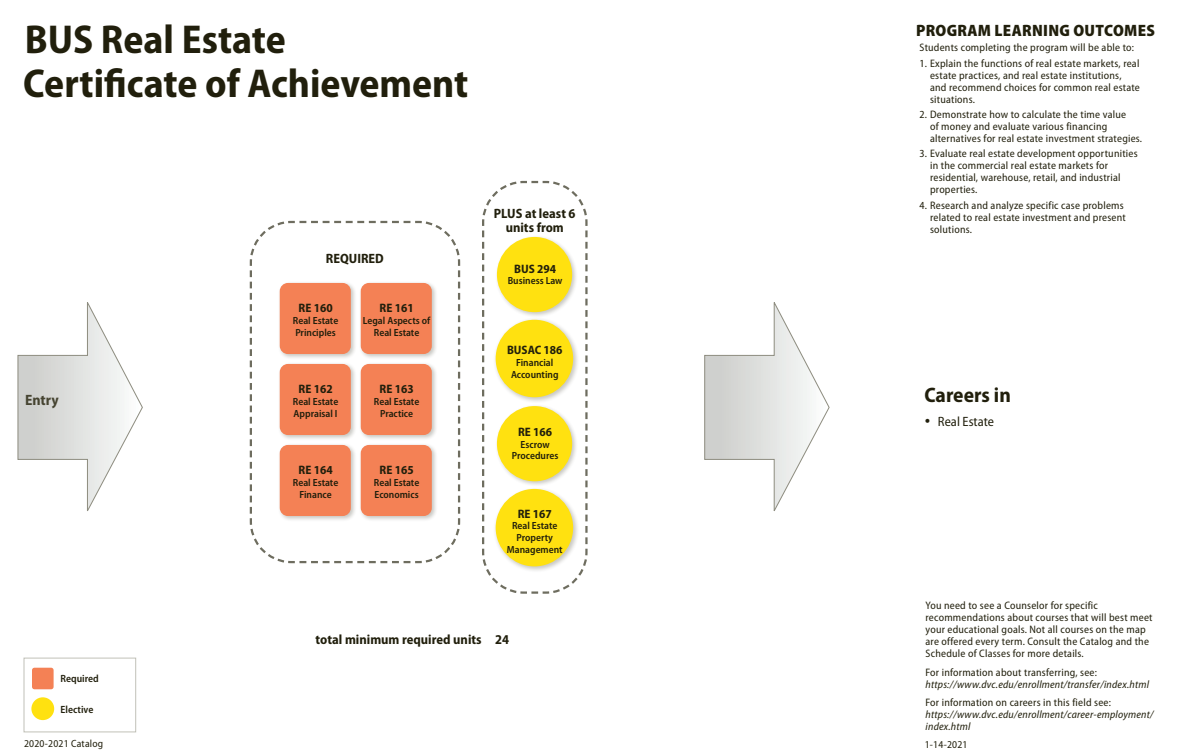
<style>
.page{position:relative;width:1188px;height:756px;background:#fff}
.page>*{position:absolute;margin:0;border:0;box-sizing:border-box;transform-origin:0 0}
.h1_title{font:700 semi-condensed 40.5px/43.5px "Myriad Pro";color:#211f0c}
.t1{font:700 semi-condensed 21px "Myriad Pro";color:#211f0c}
.Intended_Learning_Ou{font:900 semi-condensed 16.5px "Myriad Pro";letter-spacing:.02em;color:#211f0c}
.t2{font:700 semi-condensed 15px "Myriad Pro";color:#464431}
.TAKE_at_least_etc{font:700 semi-condensed 13.5px/13.5px "Myriad Pro";color:#211f0c;text-align:center}
.t3{font:semi-condensed 13.5px "Myriad Pro";color:#211f0c}
.Area_text{font:700 semi-condensed 13.5px "Myriad Pro";color:#211f0c}
.First_Level{font:700 semi-condensed 12.23px "Myriad Pro";color:#211f0c}
.Outcomes_listings{font:semi-condensed 10.88px/12px "Myriad Pro";letter-spacing:.02em;color:#211f0c}
.Outcomes_listings-2{font:italic semi-condensed 10.88px/12px "Myriad Pro";letter-spacing:.02em;color:#211f0c}
.Outcomes_listings-3{font:semi-condensed 10.5px "Myriad Pro";letter-spacing:.02em;color:#211f0c}
.Area_text-2{font:600 semi-condensed 10.5px "Myriad Pro";color:#211f0c}
.Second_Level{font:600 semi-condensed 10.35px/11.7px "Myriad Pro";color:#211f0c;text-align:center}
.s1{font-style:normal}
</style>
<div class="page">
<svg style="left:17px;top:302px;width:126px;height:209px"></svg>
<svg style="left:704px;top:302px;width:126px;height:209px"></svg>
<svg style="left:249px;top:220px;width:212px;height:344px"></svg>
<div style="left:24px;top:658px;width:112px;height:74px;background:#fff;border:1px solid #c1c1b8"></div>
<div style="left:32px;top:668px;width:22px;height:21px;background:#f48155;border-radius:2px"></div>
<div style="left:31px;top:697px;width:23px;height:23px;background:#ffe110;border-radius:50%"></div>
<div style="left:277px;top:281px;width:80px;height:79px;background:#211f0c;opacity:.25"></div>
<div style="left:280px;top:283px;width:71px;height:71px;background:#f48155;border-radius:8px"></div>
<div style="left:277px;top:362px;width:80px;height:79px;background:#211f0c;opacity:.25"></div>
<div style="left:280px;top:364px;width:71px;height:71px;background:#f48155;border-radius:8px"></div>
<div style="left:277px;top:443px;width:80px;height:79px;background:#211f0c;opacity:.25"></div>
<div style="left:280px;top:445px;width:71px;height:71px;background:#f48155;border-radius:8px"></div>
<div style="left:358px;top:281px;width:80px;height:79px;background:#211f0c;opacity:.25"></div>
<div style="left:361px;top:283px;width:71px;height:71px;background:#f48155;border-radius:8px"></div>
<div style="left:358px;top:362px;width:80px;height:79px;background:#211f0c;opacity:.25"></div>
<div style="left:361px;top:364px;width:71px;height:71px;background:#f48155;border-radius:8px"></div>
<div style="left:358px;top:443px;width:80px;height:79px;background:#211f0c;opacity:.25"></div>
<div style="left:361px;top:445px;width:71px;height:71px;background:#f48155;border-radius:8px"></div>
<svg style="left:482px;top:180px;width:106px;height:414px"></svg>
<div style="left:495px;top:235px;width:83px;height:83px;background:#211f0c;opacity:.25"></div>
<div style="left:497px;top:237px;width:75px;height:75px;background:#ffe110;border-radius:50%"></div>
<div style="left:493px;top:317px;width:87px;height:87px;background:#211f0c;opacity:.25"></div>
<div style="left:496px;top:320px;width:77px;height:77px;background:#ffe110;border-radius:50%"></div>
<div style="left:495px;top:404px;width:83px;height:83px;background:#211f0c;opacity:.25"></div>
<div style="left:497px;top:406px;width:75px;height:75px;background:#ffe110;border-radius:50%"></div>
<div style="left:493px;top:487px;width:87px;height:86px;background:#211f0c;opacity:.25"></div>
<div style="left:496px;top:489px;width:77px;height:77px;background:#ffe110;border-radius:50%"></div>
<p class="h1_title" style="left:23px;top:17px;width:447px">BUS Real Estate<br>Certificate of Achievement</p>
<p class="t2" style="left:25px;top:391px;width:35px">Entry</p>
<p class="Area_text" style="left:326px;top:250px;width:59px">REQUIRED</p>
<p class="First_Level" style="left:299px;top:300px;width:36px">RE 160</p>
<p class="Second_Level" style="left:293px;top:314px;width:47px;text-align:left">Real Estate<br>Principles</p>
<p class="First_Level" style="left:380px;top:300px;width:36px">RE 161</p>
<p class="Second_Level" style="left:363px;top:314px;width:69px">Legal Aspects of<br>Real Estate</p>
<p class="First_Level" style="left:299px;top:381px;width:36px">RE 162</p>
<p class="Second_Level" style="left:293px;top:395px;width:47px;text-align:left">Real Estate<br>Appraisal I</p>
<p class="First_Level" style="left:380px;top:381px;width:36px">RE 163</p>
<p class="Second_Level" style="left:374px;top:395px;width:47px">Real Estate<br>Practice</p>
<p class="First_Level" style="left:299px;top:462px;width:36px">RE 164</p>
<p class="Second_Level" style="left:293px;top:476px;width:47px">Real Estate<br>Finance</p>
<p class="First_Level" style="left:380px;top:462px;width:36px">RE 165</p>
<p class="Second_Level" style="left:374px;top:476px;width:47px;text-align:left">Real Estate<br>Economics</p>
<p class="TAKE_at_least_etc" style="left:494px;top:207px;width:83px">PLUS at least 6 units from</p>
<p class="First_Level" style="left:514px;top:261px;width:43px">BUS 294</p>
<p class="Second_Level" style="left:508px;top:275px;width:56px">Business Law</p>
<p class="First_Level" style="left:507px;top:342px;width:57px">BUSAC 186</p>
<p class="Second_Level" style="left:511px;top:356px;width:49px">Financial<br>Accounting</p>
<p class="First_Level" style="left:518px;top:424px;width:36px">RE 166</p>
<p class="Second_Level" style="left:512px;top:438px;width:48px">Escrow<br>Procedures</p>
<p class="First_Level" style="left:518px;top:506px;width:36px">RE 167</p>
<p class="Second_Level" style="left:507px;top:520px;width:57px">Real Estate<br>Property<br>Management</p>
<p class="Area_text-2" style="left:61px;top:671px;width:40px">Required</p>
<p class="Area_text-2" style="left:61px;top:703px;width:34px">Elective</p>
<p class="TAKE_at_least_etc" style="left:316px;top:633px;width:195px">total minimum required units 24</p>
<p class="Intended_Learning_Ou" style="left:916px;top:20px;width:241px">PROGRAM LEARNING OUTCOMES</p>
<p class="Outcomes_listings" style="left:920px;top:42px;width:216px">Students completing the program will be able to:</p>
<p class="Outcomes_listings" style="left:930px;top:57px;width:211px;text-indent:-10px">1. Explain the functions of real estate markets, real estate practices, and real estate institutions, and recommend choices for common real estate situations.</p>
<p class="Outcomes_listings" style="left:930px;top:108px;width:214px;text-indent:-10px">2. Demonstrate how to calculate the time value<br>of money and evaluate various financing alternatives for real estate investment strategies.</p>
<p class="Outcomes_listings" style="left:930px;top:148px;width:209px;text-indent:-10px">3. Evaluate real estate development opportunities in the commercial real estate markets for residential, warehouse, retail, and industrial properties.</p>
<p class="Outcomes_listings" style="left:930px;top:199px;width:197px;text-indent:-10px">4. Research and analyze specific case problems related to real estate investment and present solutions.</p>
<p class="t1" style="left:924px;top:382px;width:88px">Careers in</p>
<p class="t3" style="left:924px;top:413px;width:71px">• Real Estate</p>
<p class="Outcomes_listings" style="left:926px;top:599px;width:229px">You need to see a Counselor for specific recommendations about courses that will best meet your educational goals. Not all courses on the map are offered every term. Consult the Catalog and the Schedule of Classes for more details.</p>
<p class="Outcomes_listings-2" style="left:926px;top:666px;width:225px"><span class="s1">For information about transferring, see: </span>https://www.dvc.edu/enrollment/transfer/index.html</p>
<p class="Outcomes_listings-2" style="left:926px;top:697px;width:230px"><span class="s1">For information on careers in this field see: </span>https://www.dvc.edu/enrollment/career-employment/ index.html</p>
<p class="Outcomes_listings-3" style="left:24px;top:737px;width:81px">2020-2021 Catalog</p>
<p class="Outcomes_listings-3" style="left:925px;top:738px;width:44px">1-14-2021</p>
</div>
